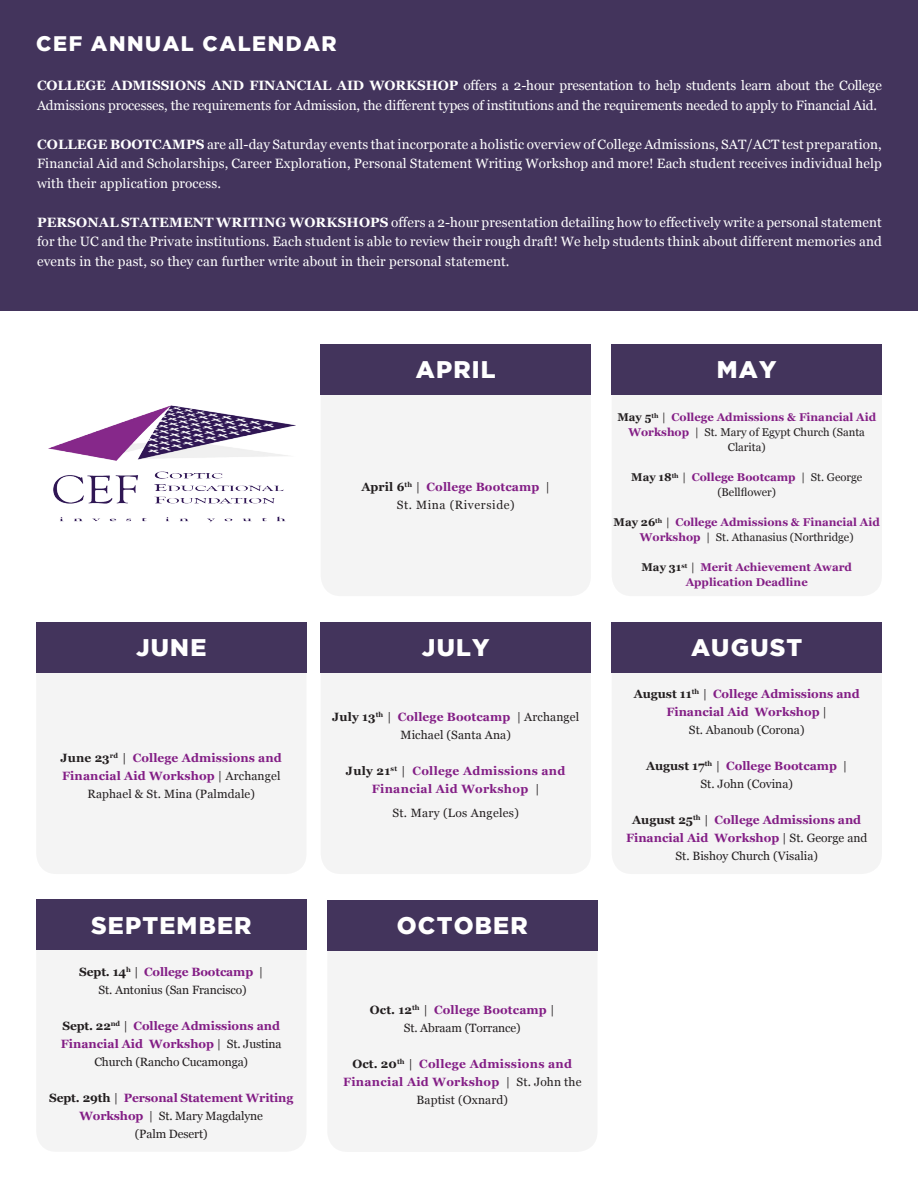
<style>
.page{position:relative;width:918px;height:1188px;background:#fff}
.page>*{position:absolute;margin:0;border:0;box-sizing:border-box;transform-origin:0 0}
.t1{font:900 24px "Gotham";letter-spacing:.05em;color:#fff}
.t2{font:900 21px "Gotham";letter-spacing:.075em;color:#fff}
.t3{font:13.5px/19.5px "Georgia";letter-spacing:-.01em;color:#fff;text-align:justify}
.t4{font:700 12px/18px "Georgia";color:#881e8b;text-align:center}
.t5{font:12px/18px "Georgia";color:#231f20;text-align:center}
.t6{font:700 12px/18px "Georgia";letter-spacing:.025em;color:#881e8b;text-align:center}
.t7{font:12px "Georgia";letter-spacing:.025em;color:#231f20}
.t8{font:12px "Georgia";letter-spacing:.05em;color:#231f20}
.t9{font:700 11.25px/15px "Georgia";color:#881e8b;text-align:center}
.t10{font:11.25px/15px "Georgia";color:#231f20;text-align:center}
.s1{font-weight:700}
.s2{color:#231f20}
.s3{font-weight:400;color:#231f20}
.s4{font-weight:700;color:#881e8b}
</style>
<div class="page">
<div style="left:321px;top:345px;width:270px;height:251px;background:#f4f4f4;border-radius:20px"></div>
<div style="left:321px;top:623px;width:270px;height:251px;background:#f4f4f4;border-radius:20px"></div>
<div style="left:327px;top:901px;width:271px;height:251px;background:#f4f4f4;border-radius:20px"></div>
<div style="left:612px;top:345px;width:270px;height:251px;background:#f4f4f4;border-radius:20px"></div>
<div style="left:612px;top:623px;width:270px;height:251px;background:#f4f4f4;border-radius:20px"></div>
<div style="left:36px;top:623px;width:271px;height:251px;background:#f4f4f4;border-radius:20px"></div>
<div style="left:36px;top:901px;width:271px;height:251px;background:#f4f4f4;border-radius:20px"></div>
<div style="left:320px;top:344px;width:271px;height:51px;background:#43345c"></div>
<div style="left:320px;top:622px;width:271px;height:51px;background:#43345c"></div>
<div style="left:327px;top:900px;width:271px;height:50px;background:#43345c"></div>
<div style="left:611px;top:344px;width:271px;height:51px;background:#43345c"></div>
<div style="left:611px;top:622px;width:271px;height:51px;background:#43345c"></div>
<div style="left:36px;top:622px;width:271px;height:51px;background:#43345c"></div>
<div style="left:36px;top:900px;width:271px;height:50px;background:#43345c"></div>
<div style="left:0;top:0;width:918px;height:310px;background:#43345c"></div>
<img style="left:48px;top:405px;width:247px;height:118px">
<p class="t2" style="left:36px;top:32px;width:302px">CEF ANNUAL CALENDAR</p>
<p class="t3" style="left:37px;top:75px;width:846px"><span class="s1">COLLEGE ADMISSIONS AND FINANCIAL AID WORKSHOP</span> offers a 2-hour presentation to help students learn about the College<br>Admissions processes, the requirements for Admission, the different types of institutions and the requirements needed to apply to Financial Aid.</p>
<p class="t3" style="left:37px;top:134px;width:846px"><span class="s1">COLLEGE BOOTCAMPS</span> are all-day Saturday events that incorporate a holistic overview of College Admissions, SAT/ACT test preparation, Financial Aid and Scholarships, Career Exploration, Personal Statement Writing Workshop and more! Each student receives individual help with their application process.</p>
<p class="t3" style="left:37px;top:212px;width:846px"><span class="s1">PERSONAL STATEMENT WRITING WORKSHOPS</span> offers a 2-hour presentation detailing how to effectively write a personal statement for the UC and the Private institutions. Each student is able to review their rough draft! We help students think about different memories and events in the past, so they can further write about in their personal statement.</p>
<p class="t1" style="left:416px;top:356px;width:81px">APRIL</p>
<p class="t4" style="left:361px;top:478px;width:190px"><span class="s2">April 6</span><sup>th</sup> <span class="s3">|</span> College Bootcamp <span class="s3">|</span></p>
<p class="t8" style="left:397px;top:496px;width:120px">St. Mina (Riverside)</p>
<p class="t1" style="left:717px;top:356px;width:61px">MAY</p>
<p class="t9" style="left:617px;top:409px;width:260px"><span class="s2">May 5</span><sup>th</sup> <span class="s3">|</span> College Admissions &amp; Financial Aid<br>Workshop <span class="s3">| St. Mary of Egypt Church (Santa<br>Clarita)</span></p>
<p class="t10" style="left:631px;top:470px;width:233px"><span class="s1">May 18</span><sup>th</sup> | <span class="s4">College Bootcamp</span> | St. George (Bellflower)</p>
<p class="t9" style="left:614px;top:514px;width:268px"><span class="s2">May 26</span><sup>th</sup> <span class="s3">|</span> College Admissions &amp; Financial Aid<br>Workshop <span class="s3">| St. Athanasius (Northridge)</span></p>
<p class="t9" style="left:641px;top:559px;width:212px"><span class="s2">May 31</span><sup>st</sup> <span class="s3">|</span> Merit Achievement Award</p>
<p class="t9" style="left:686px;top:574px;width:124px">Application Deadline</p>
<p class="t1" style="left:136px;top:634px;width:72px">JUNE</p>
<p class="t1" style="left:691px;top:634px;width:113px">AUGUST</p>
<p class="t1" style="left:422px;top:634px;width:69px">JULY</p>
<p class="t4" style="left:61px;top:748px;width:223px"><span class="s2">June 23</span><sup>rd</sup> <span class="s3">|</span> College Admissions and<br>Financial Aid Workshop <span class="s3">| Archangel<br>Raphael &amp; St. Mina (Palmdale)</span></p>
<p class="t1" style="left:91px;top:911px;width:162px">SEPTEMBER</p>
<p class="t4" style="left:79px;top:962px;width:186px"><span class="s2">Sept. 14</span><sup>h</sup> <span class="s3">|</span> College Bootcamp <span class="s3">|</span></p>
<p class="t5" style="left:99px;top:980px;width:150px">St. Antonius (San Francisco)</p>
<p class="t4" style="left:61px;top:1016px;width:222px"><span class="s2">Sept. 22</span><sup>nd</sup> <span class="s3">|</span> College Admissions and<br>Financial Aid Workshop <span class="s3">| St. Justina<br>Church (Rancho Cucamonga)</span></p>
<p class="t4" style="left:49px;top:1088px;width:246px"><span class="s2">Sept. 29th</span> <span class="s3">|</span> Personal Statement Writing<br>Workshop <span class="s3">| St. Mary Magdalyne</span></p>
<p class="t5" style="left:135px;top:1124px;width:74px">(Palm Desert)</p>
<p class="t5" style="left:332px;top:708px;width:248px"><span class="s1">July 13</span><sup>th</sup> | <span class="s4">College Bootcamp</span> | Archangel<br>Michael (Santa Ana)</p>
<p class="t6" style="left:346px;top:761px;width:221px"><span class="s2">July 21</span><sup>st</sup> <span class="s3">|</span> College Admissions and<br>Financial Aid Workshop <span class="s3">|</span></p>
<p class="t7" style="left:392px;top:804px;width:128px">St. Mary (Los Angeles)</p>
<p class="t1" style="left:397px;top:912px;width:132px">OCTOBER</p>
<p class="t4" style="left:370px;top:1000px;width:186px"><span class="s2">Oct. 12</span><sup>th</sup> <span class="s3">|</span> College Bootcamp <span class="s3">|</span></p>
<p class="t5" style="left:404px;top:1019px;width:118px">St. Abraam (Torrance)</p>
<p class="t6" style="left:343px;top:1054px;width:240px"><span class="s2">Oct. 20</span><sup>th</sup> <span class="s3">|</span> College Admissions and<br>Financial Aid Workshop <span class="s3">| St. John the<br>Baptist (Oxnard)</span></p>
<p class="t4" style="left:634px;top:684px;width:228px"><span class="s2">August 11</span><sup>th</sup> <span class="s3">|</span> College Admissions and<br>Financial Aid Workshop <span class="s3">|</span></p>
<p class="t5" style="left:689px;top:720px;width:117px">St. Abanoub (Corona)</p>
<p class="t4" style="left:646px;top:756px;width:203px"><span class="s2">August 17</span><sup>th</sup> <span class="s3">|</span> College Bootcamp <span class="s3">|</span></p>
<p class="t5" style="left:701px;top:774px;width:94px">St. John (Covina)</p>
<p class="t4" style="left:626px;top:810px;width:243px"><span class="s2">August 25</span><sup>th</sup> <span class="s3">|</span> College Admissions and<br>Financial Aid Workshop <span class="s3">| St. George and<br>St. Bishoy Church (Visalia)</span></p>
</div>
